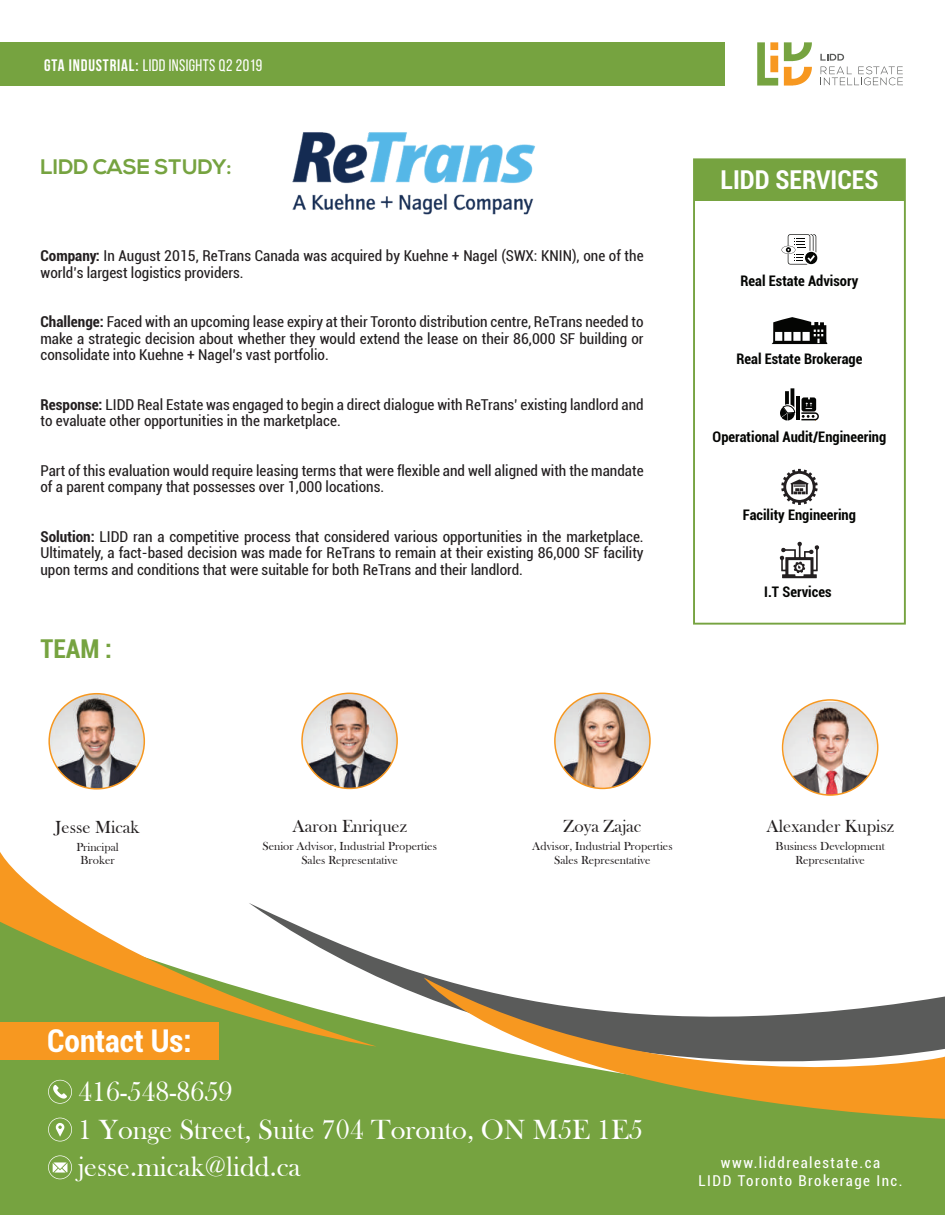
<style>
.page{position:relative;width:945px;height:1215px;background:#fff}
.page>*{position:absolute;margin:0;border:0;box-sizing:border-box;transform-origin:0 0}
.t1{font:700 condensed 31.35px "Roboto";color:#fff}
.t2{font:28.5px/37.5px "Bask Old Face";color:#fff}
.t3{font:700 condensed 25.95px "Roboto";color:#fff}
.t4{font:700 condensed 25.95px "Roboto";color:#76a340}
.t5{font:700 21px "Nexa";color:#76a340}
.t6{font:18px "Bask Old Face";color:#231f20}
.t7{font:16.65px "Bebas Neue";letter-spacing:.025em;color:#fff}
.t8{font:condensed 15px/16.5px "Roboto";color:#231f20}
.t9{font:condensed 15px/18px "Roboto";letter-spacing:.1em;color:#fff;text-align:center}
.t10{font:700 condensed 14.55px "Roboto";color:#040503}
.t11{font:12px/13.5px "Bask Old Face";color:#231f20;text-align:center}
.s1{font-weight:700}
</style>
<div class="page">
<div style="left:0;top:1047px;width:945px;height:168px;background:#76a340"></div>
<svg style="left:820px;top:54px;width:83px;height:31px"></svg>
<svg style="left:784px;top:42px;width:28px;height:19px"></svg>
<svg style="left:784px;top:67px;width:28px;height:19px"></svg>
<svg style="left:757px;top:42px;width:21px;height:44px"></svg>
<div style="left:0;top:42px;width:725px;height:44px;background:#76a340"></div>
<svg style="left:48px;top:1080px;width:24px;height:24px"></svg>
<svg style="left:48px;top:1155px;width:24px;height:24px"></svg>
<img style="left:49px;top:694px;width:95px;height:95px;border-radius:48px">
<div style="left:48px;top:693px;width:97px;height:97px;border:2px solid #f79820;border-radius:50%"></div>
<img style="left:302px;top:693px;width:95px;height:95px;border-radius:48px">
<div style="left:301px;top:693px;width:97px;height:96px;border:2px solid #f79820;border-radius:50%"></div>
<img style="left:555px;top:693px;width:95px;height:95px;border-radius:48px">
<div style="left:554px;top:693px;width:97px;height:96px;border:2px solid #f79820;border-radius:50%"></div>
<img style="left:784px;top:702px;width:93px;height:93px">
<div style="left:782px;top:699px;width:96px;height:97px;border:2px solid #f79820;border-radius:50%"></div>
<div style="left:0;top:1022px;width:219px;height:37px;background:#f79820"></div>
<div style="left:694px;top:159px;width:211px;height:42px;background:#76a340"></div>
<div style="left:693px;top:158px;width:213px;height:467px;border:2px solid #76a340"></div>
<hr style="left:796px;top:396px;width:4px;height:24px;background:#040503">
<svg style="left:780px;top:388px;width:15px;height:33px"></svg>
<svg style="left:801px;top:397px;width:18px;height:24px"></svg>
<svg style="left:782px;top:234px;width:35px;height:31px"></svg>
<svg style="left:772px;top:317px;width:55px;height:27px"></svg>
<svg style="left:781px;top:469px;width:37px;height:36px"></svg>
<svg style="left:779px;top:542px;width:40px;height:36px"></svg>
<svg style="left:0;top:852px;width:249px;height:195px"></svg>
<svg style="left:249px;top:903px;width:187px;height:209px"></svg>
<svg style="left:424px;top:978px;width:521px;height:141px"></svg>
<svg style="left:48px;top:1118px;width:24px;height:23px"></svg>
<img style="left:292px;top:132px;width:243px;height:83px">
<p class="t7" style="left:44px;top:56px;width:219px"><span class="s1">GTA INDUSTRIAL:</span> LIDD INSIGHTS Q2 2019</p>
<h3 class="t5" style="left:40px;top:155px;width:193px">LIDD CASE STUDY:</h3>
<p class="t8" style="left:40px;top:247px;width:605px"><span class="s1">Company:</span> In August 2015, ReTrans Canada was acquired by Kuehne + Nagel (SWX: KNIN), one of the world’s largest logistics providers.</p>
<p class="t8" style="left:40px;top:313px;width:605px;text-align:justify"><span class="s1">Challenge:</span> Faced with an upcoming lease expiry at their Toronto distribution centre, ReTrans needed to make a strategic decision about whether they would extend the lease on their 86,000 SF building or consolidate into Kuehne + Nagel’s vast portfolio.</p>
<p class="t8" style="left:40px;top:395px;width:605px"><span class="s1">Response:</span> LIDD Real Estate was engaged to begin a direct dialogue with ReTrans’ existing landlord and to evaluate other opportunities in the marketplace.</p>
<p class="t8" style="left:40px;top:461px;width:605px">Part of this evaluation would require leasing terms that were flexible and well aligned with the mandate of a parent company that possesses over 1,000 locations.</p>
<p class="t8" style="left:40px;top:527px;width:605px;text-align:justify"><span class="s1">Solution:</span> LIDD ran a competitive process that considered various opportunities in the marketplace.<br>Ultimately, a fact-based decision was made for ReTrans to remain at their existing 86,000 SF facility upon terms and conditions that were suitable for both ReTrans and their landlord.</p>
<h3 class="t4" style="left:41px;top:631px;width:73px">TEAM :</h3>
<h3 class="t3" style="left:720px;top:162px;width:160px">LIDD SERVICES</h3>
<p class="t10" style="left:741px;top:271px;width:119px">Real Estate Advisory</p>
<p class="t10" style="left:736px;top:349px;width:127px">Real Estate Brokerage</p>
<p class="t10" style="left:713px;top:426px;width:175px">Operational Audit/Engineering</p>
<p class="t10" style="left:743px;top:504px;width:115px">Facility Engineering</p>
<p class="t10" style="left:764px;top:582px;width:69px">I.T Services</p>
<p class="t6" style="left:56px;top:817px;width:86px">Jesse Micak</p>
<p class="t11" style="left:76px;top:840px;width:44px">Principal<br>Broker</p>
<p class="t6" style="left:292px;top:817px;width:116px">Aaron Enriquez</p>
<p class="t11" style="left:262px;top:840px;width:176px">Senior Advisor, Industrial Properties<br>Sales Representative</p>
<p class="t6" style="left:564px;top:817px;width:79px">Zoya Zajac</p>
<p class="t11" style="left:532px;top:840px;width:142px">Advisor, Industrial Properties<br>Sales Representative</p>
<p class="t6" style="left:766px;top:817px;width:129px">Alexander Kupisz</p>
<p class="t11" style="left:776px;top:840px;width:111px">Business Development<br>Representative</p>
<h1 class="t1" style="left:47px;top:1019px;width:146px">Contact Us:</h1>
<h2 class="t2" style="left:78px;top:1074px;width:566px">416-548-8659<br>1 Yonge Street, Suite 704 Toronto, ON M5E 1E5 jesse.micak@lidd.ca</h2>
<p class="t9" style="left:699px;top:1153px;width:205px">www.liddrealestate.ca<br>LIDD Toronto Brokerage Inc.</p>
</div>
